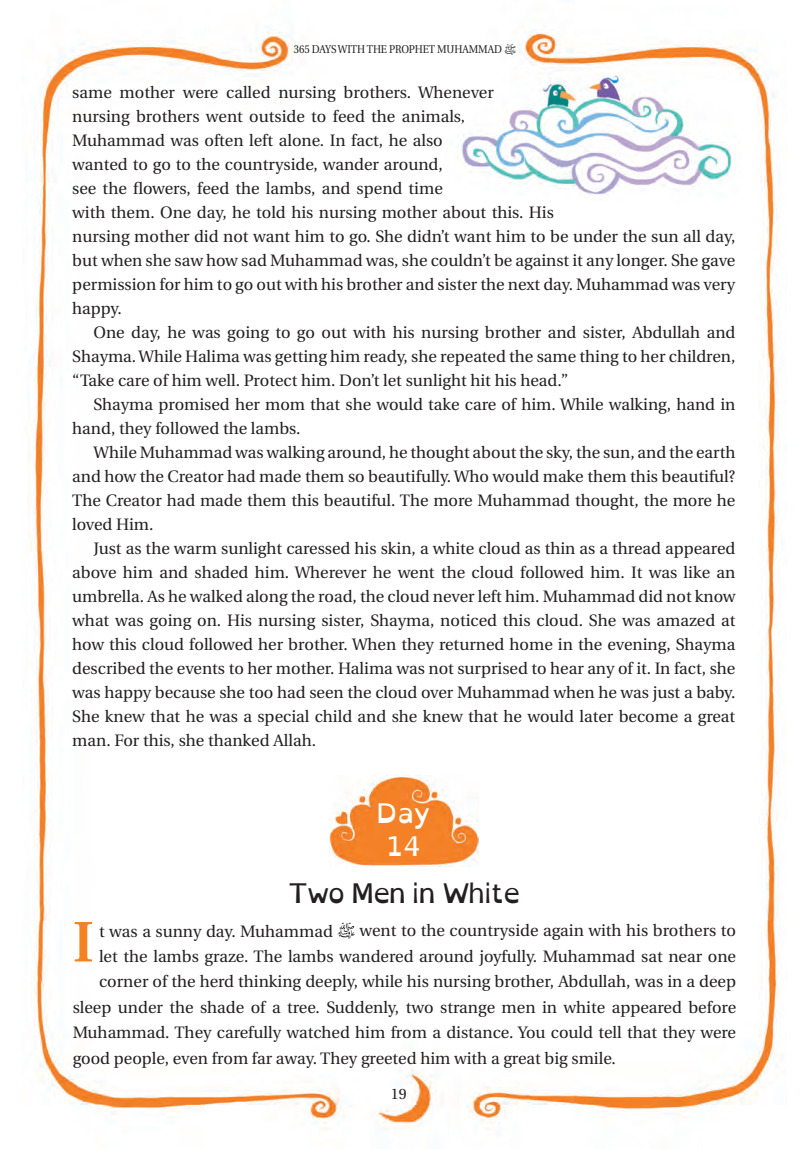
<style>
.page{position:relative;width:808px;height:1149px;background:#fff}
.page>*{position:absolute;margin:0;border:0;box-sizing:border-box;transform-origin:0 0}
.t1{font:600 57px "Utopia";color:#f58220}
.t2{font:27px "Open Dyslexic";letter-spacing:-.025em;color:#231f20}
.t3{font:27px/33px "Open Dyslexic";color:#fff;text-align:center}
.t4{font:16.5px/24px "Utopia";color:#231f20;text-align:justify}
.t5{font:15px "Utopia";color:#231f20}
.t6{font:11.25px "Utopia";letter-spacing:-.01em;color:#231f20;scale:.9 1}
</style>
<div class="page">
<img style="left:29px;top:26px;width:751px;height:1104px">
<svg style="left:504px;top:44px;width:12px;height:11px"></svg>
<svg style="left:337px;top:922px;width:18px;height:16px"></svg>
<img style="left:330px;top:775px;width:148px;height:91px">
<svg style="left:741px;top:75px;width:15px;height:130px"></svg>
<img style="left:444px;top:75px;width:297px;height:130px">
<p class="t6" style="left:294px;top:43px;width:233px">365 DAYS WITH THE PROPHET MUHAMMAD</p>
<p class="t4" style="left:72px;top:80px;width:665px;text-align:left">same mother were called nursing brothers. Whenever<br>nursing brothers went outside to feed the animals,<br>Muhammad was often left alone. In fact, he also<br>wanted to go to the countryside, wander around,<br>see the flowers, feed the lambs, and spend time<br>with them. One day, he told his nursing mother about this. His<br>nursing mother did not want him to go. She didn’t want him to be under the sun all day, but when she saw how sad Muhammad was, she couldn’t be against it any longer. She gave permission for him to go out with his brother and sister the next day. Muhammad was very happy.</p>
<p class="t4" style="left:72px;top:320px;width:665px;text-indent:21px">One day, he was going to go out with his nursing brother and sister, Abdullah and Shayma. While Halima was getting him ready, she repeated the same thing to her children, “Take care of him well. Protect him. Don’t let sunlight hit his head.”</p>
<p class="t4" style="left:72px;top:392px;width:664px;text-indent:21px">Shayma promised her mom that she would take care of him. While walking, hand in hand, they followed the lambs.</p>
<p class="t4" style="left:72px;top:440px;width:665px;text-indent:21px">While Muhammad was walking around, he thought about the sky, the sun, and the earth and how the Creator had made them so beautifully. Who would make them this beautiful?<br>The Creator had made them this beautiful. The more Muhammad thought, the more he loved Him.</p>
<p class="t4" style="left:72px;top:536px;width:665px;text-indent:21px">Just as the warm sunlight caressed his skin, a white cloud as thin as a thread appeared above him and shaded him. Wherever he went the cloud followed him. It was like an umbrella. As he walked along the road, the cloud never left him. Muhammad did not know what was going on. His nursing sister, Shayma, noticed this cloud. She was amazed at how this cloud followed her brother. When they returned home in the evening, Shayma described the events to her mother. Halima was not surprised to hear any of it. In fact, she was happy because she too had seen the cloud over Muhammad when he was just a baby.<br>She knew that he was a special child and she knew that he would later become a great man. For this, she thanked Allah.</p>
<h2 class="t3" style="left:377px;top:797px;width:56px">Day<br>14</h2>
<h2 class="t2" style="left:288px;top:877px;width:234px">Two Men in White</h2>
<h1 class="t1" style="left:73px;top:909px;width:23px">I</h1>
<p class="t4" style="left:99px;top:919px;width:235px">t was a sunny day. Muhammad</p>
<p class="t4" style="left:359px;top:918px;width:378px">went to the countryside again with his brothers to</p>
<p class="t4" style="left:99px;top:944px;width:638px">let the lambs graze. The lambs wandered around joyfully. Muhammad sat near one</p>
<p class="t4" style="left:99px;top:969px;width:638px">corner of the herd thinking deeply, while his nursing brother, Abdullah, was in a deep</p>
<p class="t4" style="left:73px;top:995px;width:665px">sleep under the shade of a tree. Suddenly, two strange men in white appeared before</p>
<p class="t4" style="left:73px;top:1020px;width:665px">Muhammad. They carefully watched him from a distance. You could tell that they were</p>
<p class="t4" style="left:73px;top:1046px;width:545px">good people, even from far away. They greeted him with a great big smile.</p>
<p class="t5" style="left:391px;top:1085px;width:17px">19</p>
</div>
